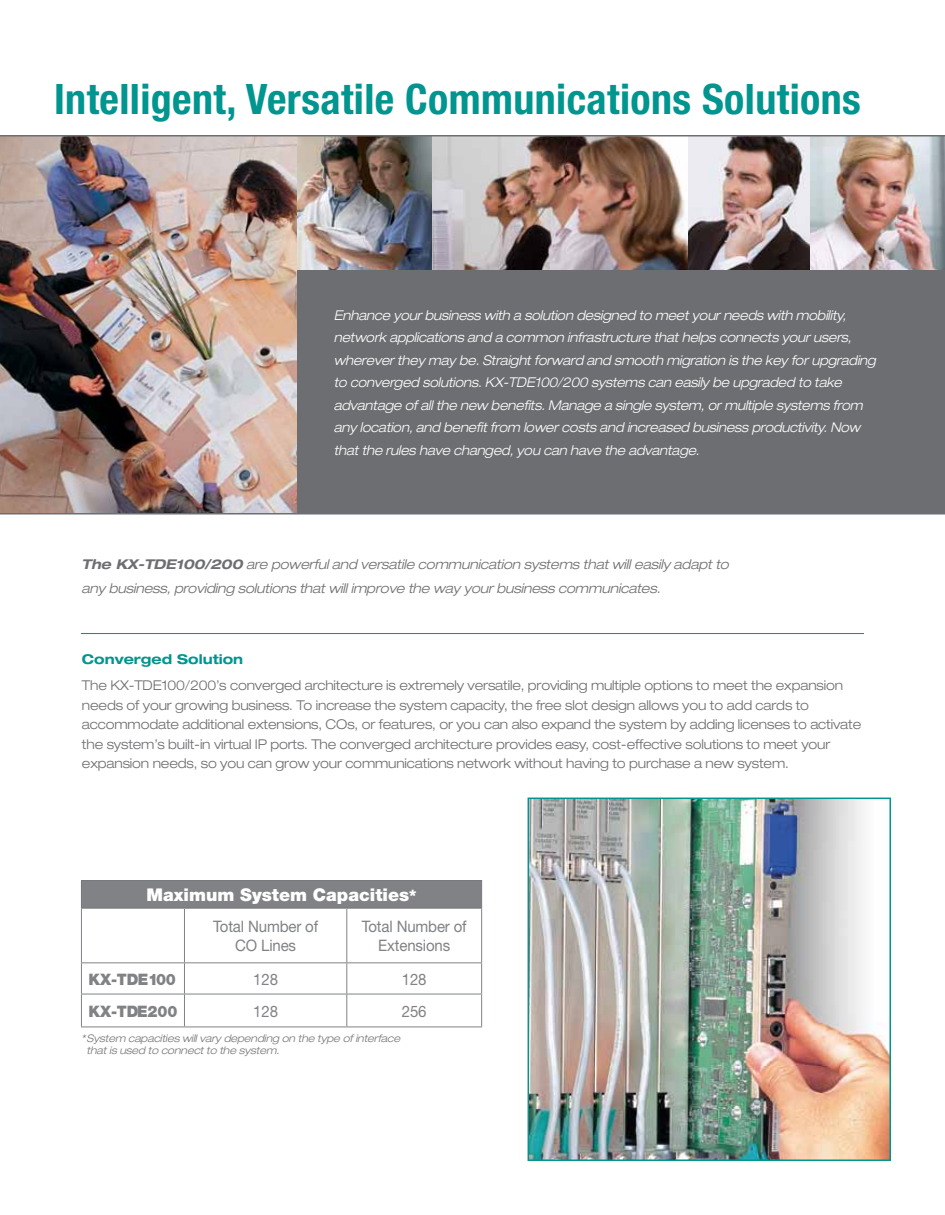
<style>
.page{position:relative;width:945px;height:1215px;background:#fff}
.page>*{position:absolute;margin:0;border:0;box-sizing:border-box;transform-origin:0 0}
.t1{font:700 condensed 42px "Helvetica Neue";letter-spacing:.01em;color:#00958f}
.t2{font:900 17.55px "Helvetica Neue";color:#fff}
.t3{font:15.75px/19px "Helvetica Neue";letter-spacing:-.01em;color:#808285;text-align:center;scale:.95 1}
.t4{font:900 15.75px "Helvetica Neue";letter-spacing:-.01em;color:#808285;scale:.95 1}
.t5{font:300 expanded 13.5px/19.5px "Helvetica Neue";letter-spacing:-.01em;color:#6d6e71}
.t6{font:italic 300 expanded 13.5px/22.5px "Helvetica Neue";letter-spacing:-.01em;color:#fff;scale:.95 1}
.t7{font:italic 300 expanded 13.5px/24px "Helvetica Neue";letter-spacing:-.01em;color:#6d6e71}
.t8{font:700 expanded 13.5px "Helvetica Neue";color:#00958f}
.t9{font:italic 300 expanded 10.5px/12px "Helvetica Neue";letter-spacing:-.01em;color:#77787b}
.s1{font-weight:700}
.s2{font-size:15.75px}
</style>
<div class="page">
<img style="left:531px;top:801px;width:357px;height:357px">
<div style="left:528px;top:798px;width:363px;height:363px;border:2px solid #00958f"></div>
<img style="left:0;top:136px;width:297px;height:377px">
<img style="left:297px;top:136px;width:513px;height:134px">
<img style="left:810px;top:136px;width:135px;height:134px">
<hr style="left:81px;top:633px;width:783px;height:1px;background:#00958f">
<div style="left:81px;top:881px;width:401px;height:27px;background:#808285"></div>
<hr style="left:81px;top:880px;width:103px;height:1px;background:#77787b">
<hr style="left:184px;top:880px;width:163px;height:1px;background:#77787b">
<hr style="left:347px;top:880px;width:135px;height:1px;background:#77787b">
<hr style="left:81px;top:909px;width:1px;height:53px;background:#808285">
<hr style="left:81px;top:908px;width:103px;height:1px;background:#77787b">
<hr style="left:184px;top:908px;width:163px;height:1px;background:#77787b">
<hr style="left:347px;top:908px;width:135px;height:1px;background:#77787b">
<hr style="left:184px;top:909px;width:1px;height:53px;background:#808285">
<hr style="left:346px;top:909px;width:1px;height:53px;background:#808285">
<hr style="left:481px;top:909px;width:1px;height:53px;background:#808285">
<hr style="left:81px;top:963px;width:1px;height:31px;background:#808285">
<hr style="left:81px;top:994px;width:1px;height:32px;background:#808285">
<hr style="left:81px;top:962px;width:103px;height:1px;background:#808285">
<hr style="left:184px;top:962px;width:163px;height:1px;background:#808285">
<hr style="left:347px;top:962px;width:135px;height:1px;background:#808285">
<hr style="left:184px;top:963px;width:1px;height:31px;background:#808285">
<hr style="left:346px;top:963px;width:1px;height:31px;background:#808285">
<hr style="left:481px;top:963px;width:1px;height:31px;background:#808285">
<hr style="left:184px;top:994px;width:1px;height:32px;background:#808285">
<hr style="left:346px;top:994px;width:1px;height:32px;background:#808285">
<hr style="left:481px;top:994px;width:1px;height:32px;background:#808285">
<hr style="left:81px;top:994px;width:103px;height:1px;background:#808285">
<hr style="left:184px;top:994px;width:163px;height:1px;background:#808285">
<hr style="left:347px;top:994px;width:135px;height:1px;background:#808285">
<hr style="left:81px;top:1026px;width:103px;height:1px;background:#808285">
<hr style="left:184px;top:1026px;width:163px;height:1px;background:#808285">
<hr style="left:347px;top:1026px;width:135px;height:1px;background:#808285">
<div style="left:297px;top:270px;width:648px;height:243px;background:#6d6e71"></div>
<hr style="left:0;top:135px;width:945px;height:1px;background:#6d6e71">
<hr style="left:0;top:513px;width:945px;height:1px;background:#6d6e71">
<h1 class="t1" style="left:54px;top:73px;width:808px">Intelligent, Versatile Communications Solutions</h1>
<p class="t6" style="left:334px;top:304px;width:572px">Enhance your business with a solution designed to meet your needs with mobility, network applications and a common infrastructure that helps connects your users, wherever they may be. Straight forward and smooth migration is the key for upgrading to converged solutions. KX-TDE100/200 systems can easily be upgraded to take advantage of all the new benefits. Manage a single system, or multiple systems from any location, and benefit from lower costs and increased business productivity. Now that the rules have changed, you can have the advantage.</p>
<p class="t7" style="left:82px;top:552px;width:649px"><span class="s1">The KX-TDE100/200</span> are powerful and versatile communication systems that will easily adapt to any business, providing solutions that will improve the way your business communicates.</p>
<p class="t8" style="left:82px;top:651px;width:163px">Converged Solution</p>
<p class="t5" style="left:82px;top:676px;width:781px">The KX-TDE100/200’s converged architecture is extremely versatile, providing multiple options to meet the expansion needs of your growing business. To increase the system capacity, the free slot design allows you to add cards to accommodate additional extensions, COs, or features, or you can also expand the system by adding licenses to activate the system’s built-in virtual IP ports. The converged architecture provides easy, cost-effective solutions to meet your expansion needs, so you can grow your communications network without having to purchase a new system.</p>
<p class="t2" style="left:147px;top:884px;width:272px">Maximum System Capacities<span class="s2">*</span></p>
<p class="t3" style="left:213px;top:917px;width:112px">Total Number of<br>CO Lines</p>
<p class="t3" style="left:362px;top:917px;width:112px">Total Number of<br>Extensions</p>
<p class="t4" style="left:88px;top:970px;width:94px">KX-TDE100</p>
<p class="t3" style="left:253px;top:969px;width:28px">128</p>
<p class="t3" style="left:402px;top:969px;width:28px">128</p>
<p class="t4" style="left:88px;top:1002px;width:95px">KX-TDE200</p>
<p class="t3" style="left:253px;top:1001px;width:28px">128</p>
<p class="t3" style="left:402px;top:1001px;width:28px">256</p>
<p class="t9" style="left:87px;top:1032px;width:315px;text-indent:-6px">* System capacities will vary depending on the type of interface that is used to connect to the system.</p>
</div>
